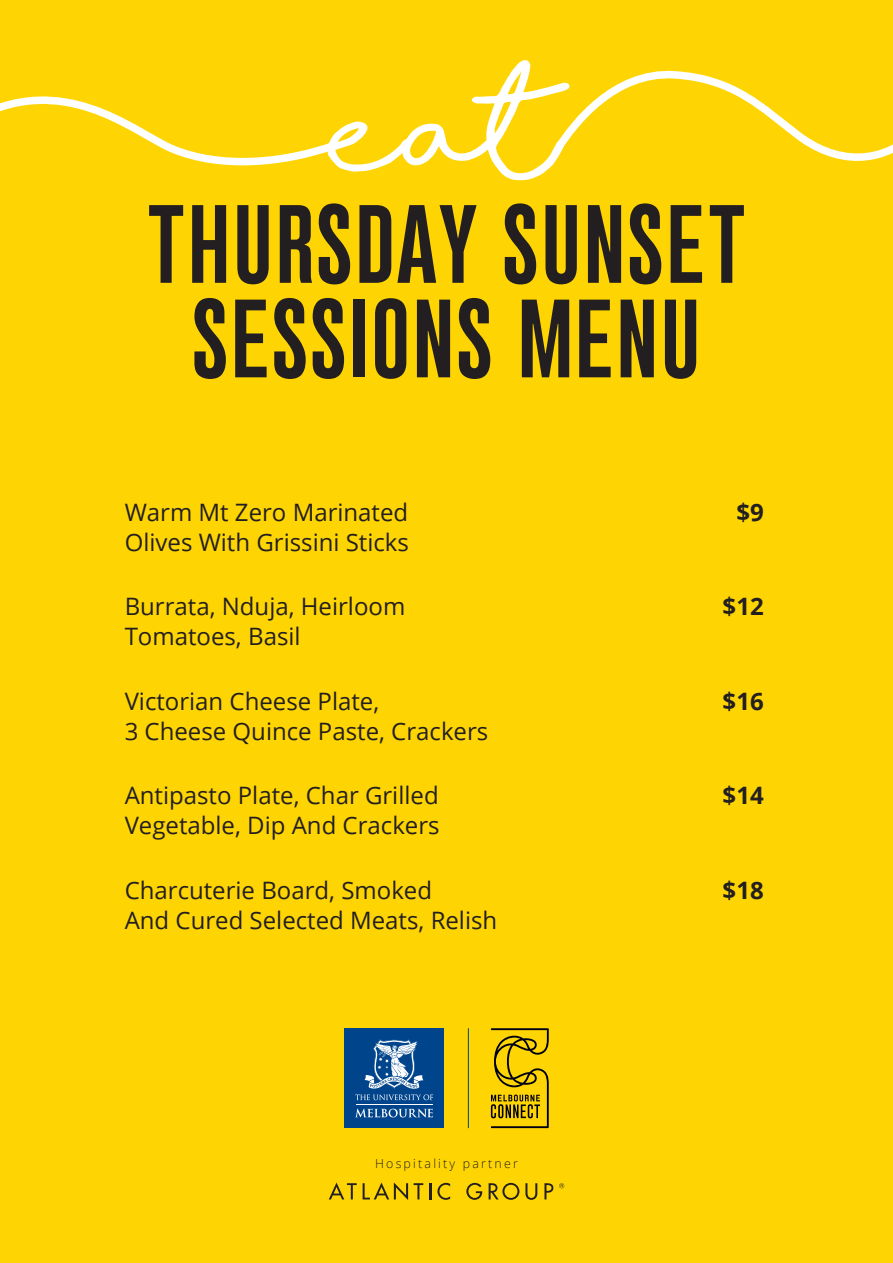
<style>
.page{position:relative;width:893px;height:1263px;background:#fed503}
.page>*{position:absolute;margin:0;border:0;box-sizing:border-box;transform-origin:0 0}
.t1{font:700 120px "Shorelines Script";color:#fff}
.t2{font:500 condensed 111px/94.5px "Grillmaster";letter-spacing:.02em;color:#231f20;text-align:center}
.Food_item{font:24px "Open Sans";color:#231f20}
.Food_item-2{font:700 24px "Open Sans";color:#231f20}
.t3{font:300 12.45px "Open Sans";letter-spacing:.175em;color:#231f20}
</style>
<div class="page">
<svg style="left:555px;top:71px;width:338px;height:90px"></svg>
<svg style="left:0;top:96px;width:338px;height:70px"></svg>
<svg style="left:329px;top:1182px;width:28px;height:17px"></svg>
<svg style="left:363px;top:1182px;width:45px;height:18px"></svg>
<svg style="left:414px;top:1183px;width:9px;height:16px"></svg>
<svg style="left:429px;top:1183px;width:2px;height:16px"></svg>
<svg style="left:437px;top:1183px;width:13px;height:17px"></svg>
<svg style="left:466px;top:1183px;width:16px;height:17px"></svg>
<svg style="left:489px;top:1183px;width:30px;height:17px"></svg>
<svg style="left:525px;top:1183px;width:12px;height:17px"></svg>
<svg style="left:544px;top:1183px;width:9px;height:16px"></svg>
<svg style="left:559px;top:1183px;width:5px;height:5px"></svg>
<div style="left:344px;top:1028px;width:100px;height:100px;background:#00458c"></div>
<hr style="left:356px;top:1104px;width:77px;height:1px;background:#fff">
<svg style="left:356px;top:1108px;width:77px;height:9px"></svg>
<svg style="left:355px;top:1039px;width:78px;height:61px"></svg>
<hr style="left:468px;top:1028px;width:1px;height:100px;background:#00458c">
<svg style="left:491px;top:1028px;width:58px;height:100px"></svg>
<p class="t1" style="left:333px;top:92px;width:228px">eat</p>
<p class="t2" style="left:147px;top:200px;width:601px">THURSDAY SUNSET<br>SESSIONS MENU</p>
<p class="Food_item" style="left:125px;top:495px;width:285px">Warm Mt Zero Marinated</p>
<p class="Food_item-2" style="left:736px;top:495px;width:29px">$9</p>
<p class="Food_item" style="left:125px;top:525px;width:286px">Olives With Grissini Sticks</p>
<p class="Food_item" style="left:125px;top:590px;width:282px">Burrata, Nduja, Heirloom</p>
<p class="Food_item-2" style="left:723px;top:589px;width:43px">$12</p>
<p class="Food_item" style="left:125px;top:620px;width:177px">Tomatoes, Basil</p>
<p class="Food_item" style="left:125px;top:684px;width:256px">Victorian Cheese Plate,</p>
<p class="Food_item-2" style="left:723px;top:684px;width:43px">$16</p>
<p class="Food_item" style="left:125px;top:714px;width:365px">3 Cheese Quince Paste, Crackers</p>
<p class="Food_item" style="left:125px;top:779px;width:316px">Antipasto Plate, Char Grilled</p>
<p class="Food_item-2" style="left:723px;top:778px;width:43px">$14</p>
<p class="Food_item" style="left:125px;top:809px;width:316px">Vegetable, Dip And Crackers</p>
<p class="Food_item" style="left:125px;top:873px;width:309px">Charcuterie Board, Smoked</p>
<p class="Food_item-2" style="left:723px;top:873px;width:43px">$18</p>
<p class="Food_item" style="left:125px;top:903px;width:374px">And Cured Selected Meats, Relish</p>
<p class="t3" style="left:375px;top:1155px;width:144px">Hospitality partner</p>
</div>
